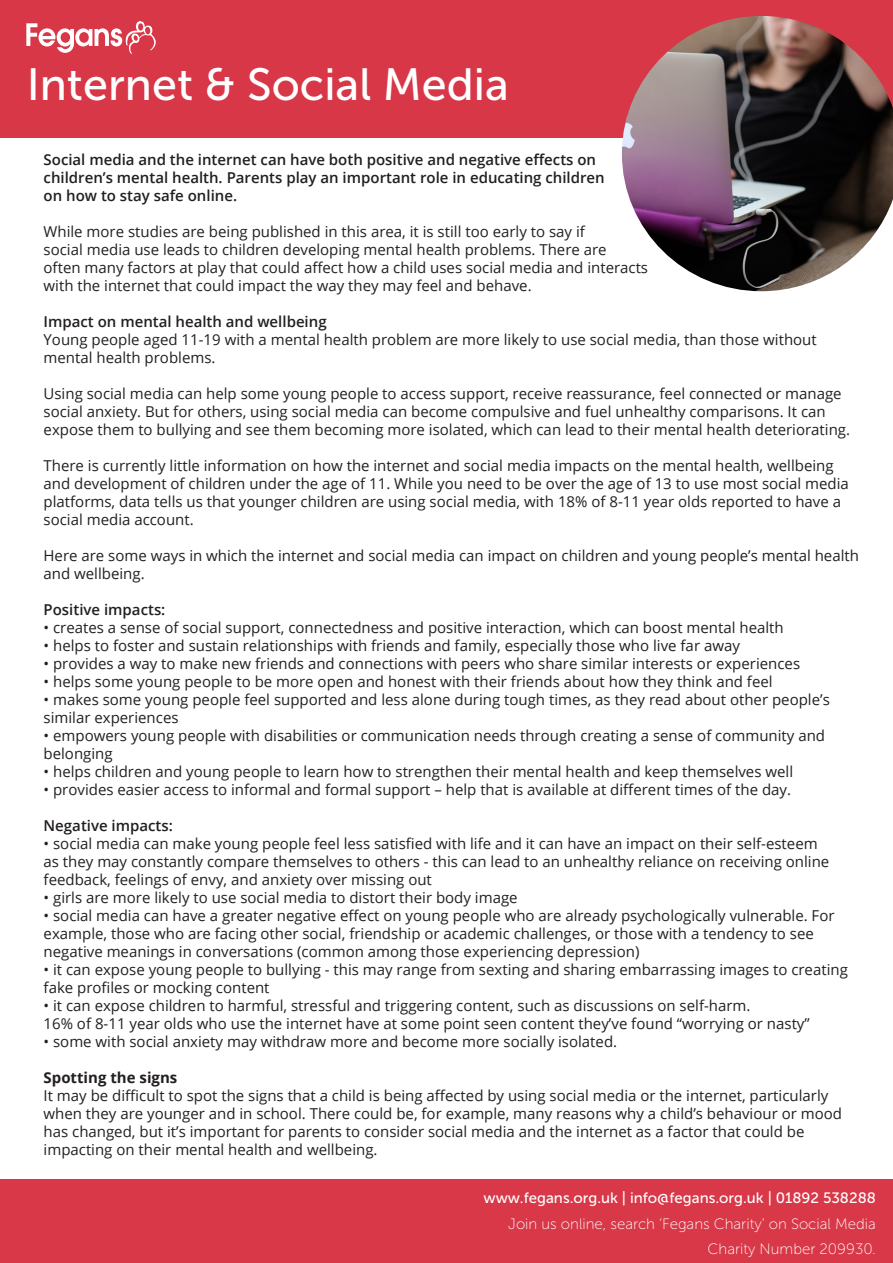
<style>
.page{position:relative;width:893px;height:1263px;background:#fff}
.page>*{position:absolute;margin:0;border:0;box-sizing:border-box;transform-origin:0 0}
.t1{font:45px "Museo Sans 500";color:#fff}
.t2{font:15px/18px "Open Sans";color:#231f20}
.t3{font:600 15px/18px "Open Sans";color:#231f20}
.t4{font:15px/25.5px "Museo Sans 100";color:#fff;text-align:right}
.t5{font:15px "Museo Sans 500";color:#fff}
.t6{font:700 15px "Open Sans";color:#231f20}
</style>
<div class="page">
<div style="left:0;top:0;width:893px;height:137px;background:#d83747"></div>
<svg style="left:26px;top:21px;width:130px;height:33px"></svg>
<div style="left:0;top:1179px;width:893px;height:84px;background:#d83847"></div>
<img style="left:622px;top:16px;width:271px;height:275px">
<h1 class="t1" style="left:27px;top:60px;width:483px">Internet &amp; Social Media</h1>
<p class="t3" style="left:44px;top:150px;width:563px">Social media and the internet can have both positive and negative effects on children’s mental health. Parents play an important role in educating children on how to stay safe online.</p>
<p class="t2" style="left:44px;top:222px;width:606px">While more studies are being published in this area, it is still too early to say if<br>social media use leads to children developing mental health problems. There are<br>often many factors at play that could affect how a child uses social media and interacts with the internet that could impact the way they may feel and behave.</p>
<p class="t3" style="left:44px;top:312px;width:285px">Impact on mental health and wellbeing</p>
<p class="t2" style="left:44px;top:330px;width:775px">Young people aged 11-19 with a mental health problem are more likely to use social media, than those without mental health problems.</p>
<p class="t2" style="left:44px;top:384px;width:808px">Using social media can help some young people to access support, receive reassurance, feel connected or manage social anxiety. But for others, using social media can become compulsive and fuel unhealthy comparisons. It can expose them to bullying and see them becoming more isolated, which can lead to their mental health deteriorating.</p>
<p class="t2" style="left:44px;top:456px;width:807px">There is currently little information on how the internet and social media impacts on the mental health, wellbeing and development of children under the age of 11. While you need to be over the age of 13 to use most social media platforms, data tells us that younger children are using social media, with 18% of 8-11 year olds reported to have a social media account.</p>
<p class="t2" style="left:44px;top:546px;width:817px">Here are some ways in which the internet and social media can impact on children and young people’s mental health and wellbeing.</p>
<p class="t3" style="left:44px;top:600px;width:123px">Positive impacts:</p>
<p class="t2" style="left:44px;top:618px;width:742px">• creates a sense of social support, connectedness and positive interaction, which can boost mental health</p>
<p class="t2" style="left:44px;top:636px;width:698px">• helps to foster and sustain relationships with friends and family, especially those who live far away</p>
<p class="t2" style="left:44px;top:654px;width:758px">• provides a way to make new friends and connections with peers who share similar interests or experiences</p>
<p class="t2" style="left:44px;top:672px;width:731px">• helps some young people to be more open and honest with their friends about how they think and feel</p>
<p class="t2" style="left:44px;top:690px;width:788px">• makes some young people feel supported and less alone during tough times, as they read about other people’s similar experiences</p>
<p class="t2" style="left:44px;top:726px;width:783px">• empowers young people with disabilities or communication needs through creating a sense of community and belonging</p>
<p class="t2" style="left:44px;top:762px;width:751px">• helps children and young people to learn how to strengthen their mental health and keep themselves well</p>
<p class="t2" style="left:44px;top:780px;width:749px">• provides easier access to informal and formal support – help that is available at different times of the day.</p>
<p class="t3" style="left:44px;top:816px;width:131px">Negative impacts:</p>
<p class="t2" style="left:44px;top:834px;width:787px">• social media can make young people feel less satisfied with life and it can have an impact on their self-esteem as they may constantly compare themselves to others - this can lead to an unhealthy reliance on receiving online feedback, feelings of envy, and anxiety over missing out</p>
<p class="t2" style="left:44px;top:888px;width:476px">• girls are more likely to use social media to distort their body image</p>
<p class="t2" style="left:44px;top:906px;width:792px">• social media can have a greater negative effect on young people who are already psychologically vulnerable. For example, those who are facing other social, friendship or academic challenges, or those with a tendency to see negative meanings in conversations (common among those experiencing depression)</p>
<p class="t2" style="left:44px;top:960px;width:806px">• it can expose young people to bullying - this may range from sexting and sharing embarrassing images to creating fake profiles or mocking content</p>
<p class="t2" style="left:44px;top:996px;width:768px">• it can expose children to harmful, stressful and triggering content, such as discussions on self-harm.<br>16% of 8-11 year olds who use the internet have at some point seen content they’ve found “worrying or nasty”</p>
<p class="t2" style="left:44px;top:1032px;width:575px">• some with social anxiety may withdraw more and become more socially isolated.</p>
<p class="t6" style="left:44px;top:1067px;width:135px">Spotting the signs</p>
<p class="t2" style="left:44px;top:1086px;width:800px">It may be difficult to spot the signs that a child is being affected by using social media or the internet, particularly when they are younger and in school. There could be, for example, many reasons why a child’s behaviour or mood has changed, but it’s important for parents to consider social media and the internet as a factor that could be impacting on their mental health and wellbeing.</p>
<p class="t5" style="left:484px;top:1189px;width:394px">www.fegans.org.uk | info@fegans.org.uk | 01892 538288</p>
<p class="t4" style="left:508px;top:1211px;width:369px">Join us online, search ‘Fegans Charity’ on Social Media<br>Charity Number 209930.</p>
</div>
